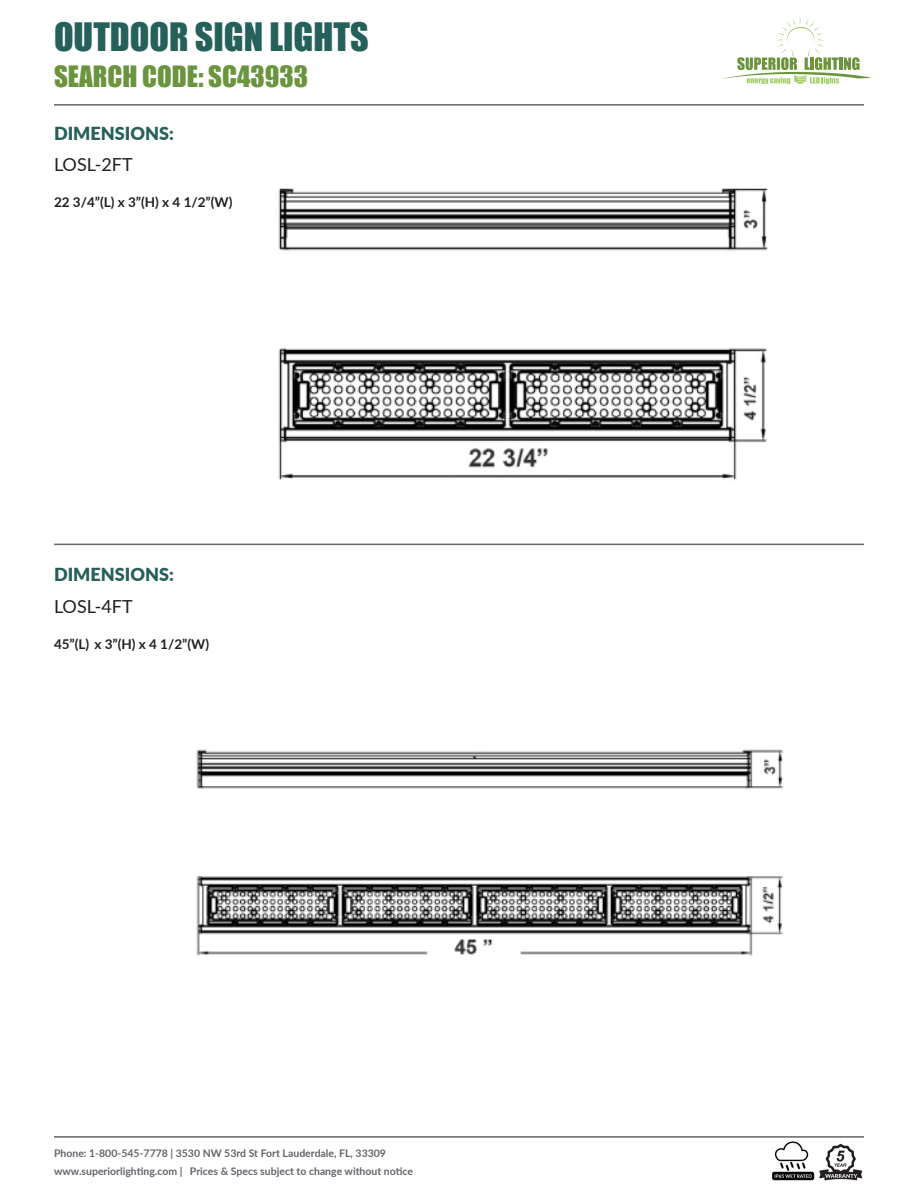
<style>
.page{position:relative;width:918px;height:1188px;background:#fff}
.page>*{position:absolute;margin:0;border:0;box-sizing:border-box;transform-origin:0 0}
.t1{font:36px "Impact";color:#25605a}
.t2{font:27px "Impact";color:#6b943e}
.t3{font:900 18px "Lato";color:#25605a}
.t4{font:18px "Lato";color:#231f20}
.t5{font:700 13.5px "Lato";color:#231f20}
.t6{font:700 10.5px "Lato";color:#63656a}
</style>
<div class="page">
<img style="left:772px;top:1141px;width:43px;height:40px">
<hr style="left:54px;top:104px;width:810px;height:2px;background:#63666a">
<hr style="left:54px;top:1136px;width:810px;height:2px;background:#63666a">
<svg style="left:723px;top:17px;width:149px;height:67px"></svg>
<img style="left:819px;top:1143px;width:44px;height:38px">
<hr style="left:54px;top:544px;width:810px;height:1px;background:#63666a">
<img style="left:278px;top:188px;width:490px;height:293px">
<img style="left:196px;top:749px;width:587px;height:207px">
<p class="t1" style="left:54px;top:9px;width:316px">OUTDOOR SIGN LIGHTS</p>
<p class="t2" style="left:54px;top:55px;width:256px">SEARCH CODE: SC43933</p>
<p class="t3" style="left:54px;top:120px;width:121px">DIMENSIONS:</p>
<p class="t4" style="left:54px;top:152px;width:80px">LOSL-2FT</p>
<p class="t5" style="left:54px;top:192px;width:180px">22 3/4”(L) x 3”(H) x 4 1/2”(W)</p>
<p class="t3" style="left:54px;top:561px;width:121px">DIMENSIONS:</p>
<p class="t4" style="left:54px;top:593px;width:80px">LOSL-4FT</p>
<p class="t5" style="left:54px;top:634px;width:157px">45”(L) x 3”(H) x 4 1/2”(W)</p>
<p class="t6" style="left:54px;top:1145px;width:334px">Phone: 1-800-545-7778 | 3530 NW 53rd St Fort Lauderdale, FL, 33309</p>
<p class="t6" style="left:54px;top:1163px;width:361px">www.superiorlighting.com | Prices &amp; Specs subject to change without notice</p>
</div>
